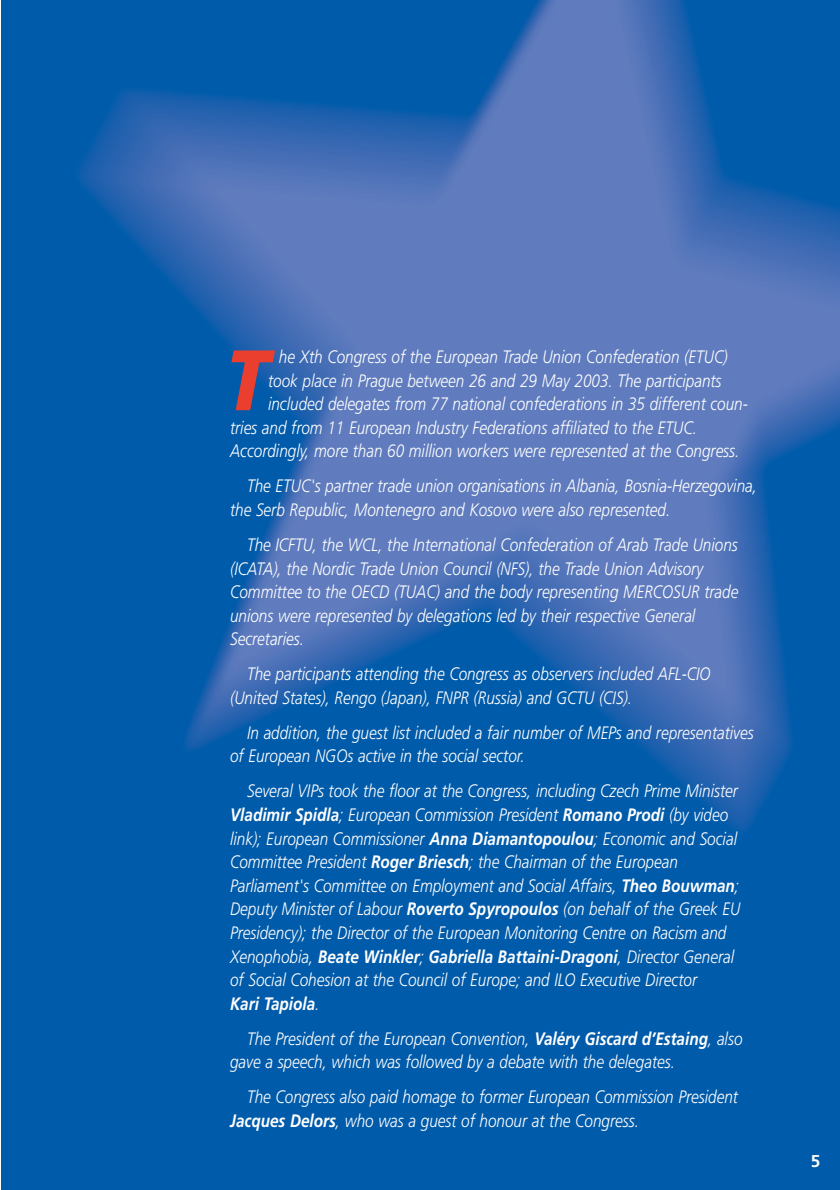
<style>
.page{position:relative;width:840px;height:1190px;background:#fff}
.page>*{position:absolute;margin:0;border:0;box-sizing:border-box;transform-origin:0 0}
.t1{font:italic 900 85.6px "Frutiger";color:#ea3e2e;scale:.9 1}
.t2{font:italic 300 18px/23.6px "Frutiger";color:#fff;scale:.85 1}
.t3{font:700 17.2px "Frutiger";color:#fff}
.s1{font-weight:700}
</style>
<div class="page">
<div style="left:2px;top:0;width:838px;height:1190px;background:#005baa"></div>
<img style="left:78px;top:0;width:762px;height:831px">
<h1 class="t1" style="left:225px;top:346px;width:49px">T</h1>
<p class="t2" style="left:279px;top:346px;width:529px">he Xth Congress of the European Trade Union Confederation (ETUC)</p>
<p class="t2" style="left:268px;top:370px;width:535px">took place in Prague between 26 and 29 May 2003. The participants</p>
<p class="t2" style="left:268px;top:394px;width:566px">included delegates from 77 national confederations in 35 different coun-</p>
<p class="t2" style="left:230px;top:417px;width:551px">tries and from 11 European Industry Federations affiliated to the ETUC.</p>
<p class="t2" style="left:230px;top:441px;width:601px">Accordingly, more than 60 million workers were represented at the Congress.</p>
<p class="t2" style="left:230px;top:476px;width:622px;text-indent:17px">The ETUC's partner trade union organisations in Albania, Bosnia-Herzegovina, the Serb Republic, Montenegro and Kosovo were also represented.</p>
<p class="t2" style="left:230px;top:534px;width:599px;text-indent:17px">The ICFTU, the WCL, the International Confederation of Arab Trade Unions (ICATA), the Nordic Trade Union Council (NFS), the Trade Union Advisory Committee to the OECD (TUAC) and the body representing MERCOSUR trade unions were represented by delegations led by their respective General Secretaries.</p>
<p class="t2" style="left:230px;top:664px;width:567px;text-indent:17px">The participants attending the Congress as observers included AFL-CIO (United States), Rengo (Japan), FNPR (Russia) and GCTU (CIS).</p>
<p class="t2" style="left:230px;top:722px;width:617px;text-indent:17px">In addition, the guest list included a fair number of MEPs and representatives of European NGOs active in the social sector.</p>
<p class="t2" style="left:230px;top:781px;width:602px;text-indent:17px">Several VIPs took the floor at the Congress, including Czech Prime Minister <span class="s1">Vladimir Spidla</span>; European Commission President <span class="s1">Romano Prodi</span> (by video link); European Commissioner <span class="s1">Anna Diamantopoulou</span>; Economic and Social Committee President <span class="s1">Roger Briesch</span>; the Chairman of the European Parliament's Committee on Employment and Social Affairs, <span class="s1">Theo Bouwman</span>; Deputy Minister of Labour <span class="s1">Roverto Spyropoulos</span> (on behalf of the Greek EU Presidency); the Director of the European Monitoring Centre on Racism and Xenophobia, <span class="s1">Beate Winkler</span>; <span class="s1">Gabriella Battaini-Dragoni</span>, Director General of Social Cohesion at the Council of Europe; and ILO Executive Director<br><span class="s1">Kari Tapiola</span>.</p>
<p class="t2" style="left:230px;top:1028px;width:604px;text-indent:17px">The President of the European Convention, <span class="s1">Valéry Giscard d’Estaing</span>, also gave a speech, which was followed by a debate with the delegates.</p>
<p class="t2" style="left:230px;top:1087px;width:599px;text-indent:17px">The Congress also paid homage to former European Commission President<br><span class="s1">Jacques Delors</span>, who was a guest of honour at the Congress.</p>
<p class="t3" style="left:811px;top:1154px;width:11px">5</p>
</div>
